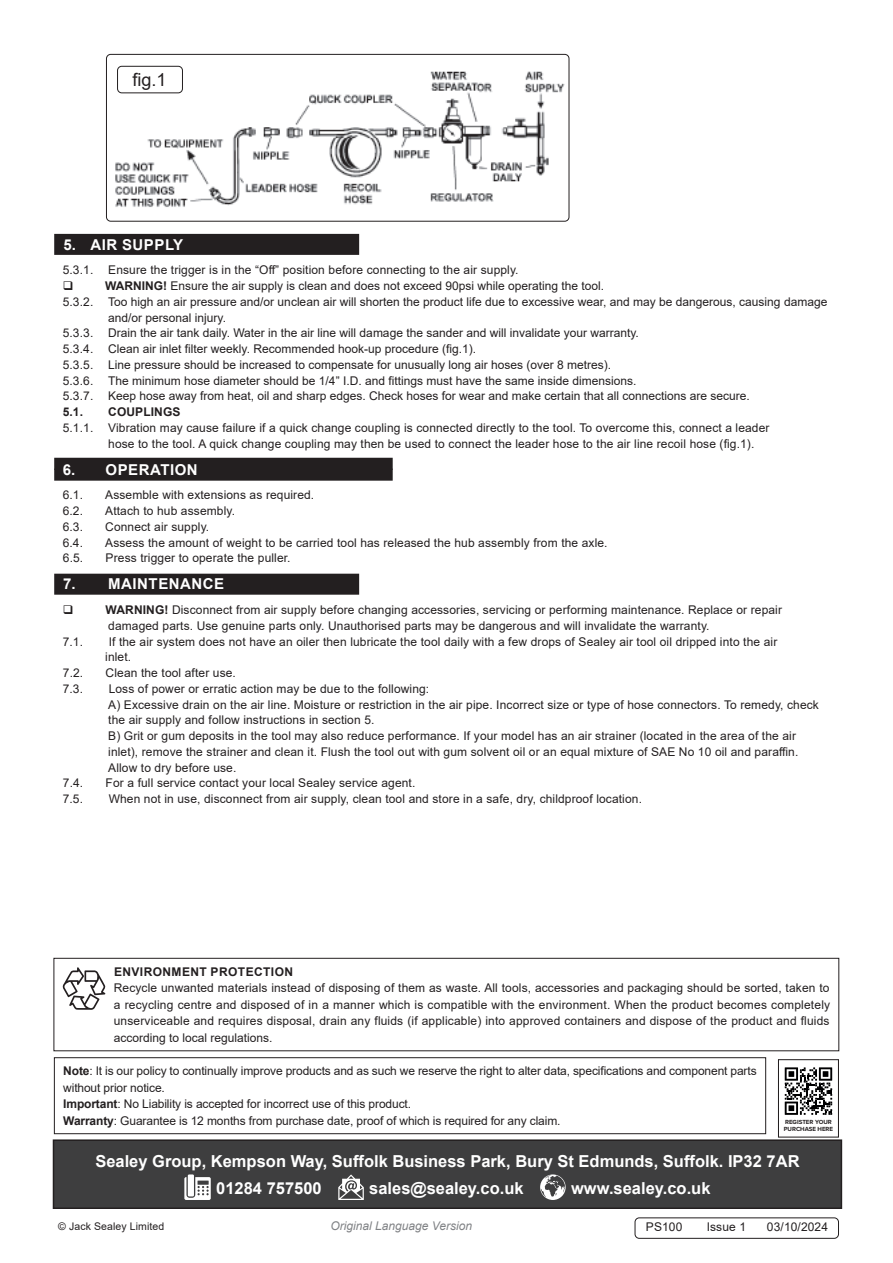
<style>
.page{position:relative;width:893px;height:1263px;background:#fff}
.page>*{position:absolute;margin:0;border:0;box-sizing:border-box;transform-origin:0 0}
.t1{font:18px "Arial";color:#231f20}
.Footer_Contact_Information{font:700 16.5px "Arial";color:#fff}
.t2{font:700 15px "Arial";letter-spacing:.035em;color:#fff}
.Enviroment_Protection_Body{font:12px/16.5px "Arial";letter-spacing:.01em;color:#231f20}
.Body{font:12px/15.8px "Arial";letter-spacing:.01em;color:#231f20}
.Important_Notification_Body{font:12px/16.5px "Arial";letter-spacing:-.01em;color:#231f20}
.Enviroment_Protection_Header{font:700 12px "Arial";letter-spacing:.035em;color:#231f20}
.t3{font:italic 12px "Arial";color:#808285}
.Body__Footer{font:12px "Arial";letter-spacing:.01em;color:#231f20}
.Enviroment_Protection_Header-2{font:700 12px "Arial";letter-spacing:.01em;color:#231f20}
.Body__Justified__7pt{font:10.5px "Arial";letter-spacing:.01em;color:#231f20}
.t4{font:700 6.15px/7.2px "Proxima Nova";color:#231f20}
.s1{font-weight:700}
</style>
<div class="page">
<div style="left:53px;top:1140px;width:788px;height:68px;background:#3e3e3f"></div>
<svg style="left:184px;top:1177px;width:27px;height:23px"></svg>
<div style="left:188px;top:1174px;width:6px;height:22px;background:#fff"></div>
<svg style="left:338px;top:1174px;width:26px;height:26px"></svg>
<svg style="left:540px;top:1174px;width:26px;height:26px"></svg>
<div style="left:53px;top:1139px;width:789px;height:70px;border:2px solid #231f20"></div>
<div style="left:54px;top:958px;width:785px;height:93px;border:1px solid #231f20"></div>
<svg style="left:63px;top:967px;width:42px;height:43px"></svg>
<div style="left:54px;top:1057px;width:712px;height:77px;border:1px solid #231f20"></div>
<svg style="left:784px;top:1067px;width:49px;height:48px"></svg>
<svg style="left:785px;top:1067px;width:47px;height:48px"></svg>
<div style="left:778px;top:1059px;width:61px;height:78px;border:1px solid #231f20"></div>
<img style="left:115px;top:65px;width:450px;height:142px">
<div style="left:106px;top:54px;width:463px;height:168px;border:1px solid #231f20;border-radius:4px"></div>
<div style="left:117px;top:66px;width:66px;height:27px;border:1px solid #231f20;border-radius:4px"></div>
<div style="left:54px;top:234px;width:305px;height:21px;background:#231f20"></div>
<div style="left:54px;top:469px;width:339px;height:12px;background:#231f20"></div>
<div style="left:54px;top:458px;width:339px;height:12px;background:#231f20"></div>
<div style="left:54px;top:574px;width:305px;height:21px;background:#231f20"></div>
<div style="left:635px;top:1217px;width:204px;height:22px;border:1px solid #231f20;border-radius:4px"></div>
<p class="t1" style="left:132px;top:67px;width:36px">fig.1</p>
<p class="t2" style="left:63px;top:234px;width:121px">5. AIR SUPPLY</p>
<p class="Enviroment_Protection_Body" style="left:63px;top:262px;width:457px">5.3.1. Ensure the trigger is in the “Off” position before connecting to the air supply.</p>
<p class="Enviroment_Protection_Body" style="left:105px;top:278px;width:500px"><span class="s1">WARNING!</span> Ensure the air supply is clean and does not exceed 90psi while operating the tool.</p>
<p class="Enviroment_Protection_Body" style="left:108px;top:294px;width:721px;line-height:15.8px;text-indent:-45px">5.3.2. Too high an air pressure and/or unclean air will shorten the product life due to excessive wear, and may be dangerous, causing damage and/or personal injury.</p>
<p class="Enviroment_Protection_Body" style="left:63px;top:325px;width:578px">5.3.3. Drain the air tank daily. Water in the air line will damage the sander and will invalidate your warranty.</p>
<p class="Enviroment_Protection_Body" style="left:63px;top:341px;width:415px">5.3.4. Clean air inlet filter weekly. Recommended hook-up procedure (fig.1).</p>
<p class="Enviroment_Protection_Body" style="left:63px;top:356px;width:550px">5.3.5. Line pressure should be increased to compensate for unusually long air hoses (over 8 metres).</p>
<p class="Enviroment_Protection_Body" style="left:63px;top:372px;width:575px">5.3.6. The minimum hose diameter should be 1/4” I.D. and fittings must have the same inside dimensions.</p>
<p class="Enviroment_Protection_Body" style="left:63px;top:388px;width:689px">5.3.7. Keep hose away from heat, oil and sharp edges. Check hoses for wear and make certain that all connections are secure.</p>
<p class="Enviroment_Protection_Header" style="left:63px;top:403px;width:22px">5.1.</p>
<p class="Enviroment_Protection_Header-2" style="left:108px;top:403px;width:74px">COUPLINGS</p>
<p class="Enviroment_Protection_Body" style="left:108px;top:420px;width:663px;line-height:15.8px;text-indent:-45px">5.1.1. Vibration may cause failure if a quick change coupling is connected directly to the tool. To overcome this, connect a leader hose to the tool. A quick change coupling may then be used to connect the leader hose to the air line recoil hose (fig.1).</p>
<p class="t2" style="left:63px;top:459px;width:136px">6. OPERATION</p>
<p class="Enviroment_Protection_Body" style="left:63px;top:487px;width:22px">6.1.</p>
<p class="Enviroment_Protection_Body" style="left:105px;top:487px;width:211px">Assemble with extensions as required.</p>
<p class="Enviroment_Protection_Body" style="left:63px;top:503px;width:22px">6.2.</p>
<p class="Enviroment_Protection_Body" style="left:105px;top:503px;width:131px">Attach to hub assembly.</p>
<p class="Enviroment_Protection_Body" style="left:63px;top:518px;width:22px">6.3.</p>
<p class="Enviroment_Protection_Body" style="left:105px;top:518px;width:105px">Connect air supply.</p>
<p class="Enviroment_Protection_Body" style="left:63px;top:534px;width:22px">6.4.</p>
<p class="Enviroment_Protection_Body" style="left:105px;top:534px;width:504px">Assess the amount of weight to be carried tool has released the hub assembly from the axle.</p>
<p class="Enviroment_Protection_Body" style="left:63px;top:550px;width:22px">6.5.</p>
<p class="Enviroment_Protection_Body" style="left:105px;top:550px;width:187px">Press trigger to operate the puller.</p>
<p class="t2" style="left:63px;top:574px;width:163px">7. MAINTENANCE</p>
<p class="Enviroment_Protection_Body" style="left:105px;top:602px;width:678px"><span class="s1">WARNING!</span> Disconnect from air supply before changing accessories, servicing or performing maintenance. Replace or repair</p>
<p class="Body" style="left:108px;top:618px;width:603px">damaged parts. Use genuine parts only. Unauthorised parts may be dangerous and will invalidate the warranty.</p>
<p class="Enviroment_Protection_Body" style="left:63px;top:633px;width:22px">7.1.</p>
<p class="Enviroment_Protection_Body" style="left:105px;top:633px;width:674px;line-height:15.8px">If the air system does not have an oiler then lubricate the tool daily with a few drops of Sealey air tool oil dripped into the air inlet.</p>
<p class="Enviroment_Protection_Body" style="left:63px;top:665px;width:22px">7.2.</p>
<p class="Enviroment_Protection_Body" style="left:105px;top:665px;width:132px">Clean the tool after use.</p>
<p class="Enviroment_Protection_Body" style="left:63px;top:680px;width:22px">7.3.</p>
<p class="Enviroment_Protection_Body" style="left:109px;top:680px;width:322px">Loss of power or erratic action may be due to the following:</p>
<p class="Body" style="left:108px;top:696px;width:712px">A) Excessive drain on the air line. Moisture or restriction in the air pipe. Incorrect size or type of hose connectors. To remedy, check the air supply and follow instructions in section 5.</p>
<p class="Body" style="left:108px;top:728px;width:689px">B) Grit or gum deposits in the tool may also reduce performance. If your model has an air strainer (located in the area of the air</p>
<p class="Body" style="left:108px;top:744px;width:692px">inlet), remove the strainer and clean it. Flush the tool out with gum solvent oil or an equal mixture of SAE No 10 oil and paraffin.</p>
<p class="Body" style="left:108px;top:759px;width:130px">Allow to dry before use.</p>
<p class="Enviroment_Protection_Body" style="left:63px;top:775px;width:22px">7.4.</p>
<p class="Enviroment_Protection_Body" style="left:105px;top:775px;width:311px">For a full service contact your local Sealey service agent.</p>
<p class="Enviroment_Protection_Body" style="left:63px;top:791px;width:22px">7.5.</p>
<p class="Enviroment_Protection_Body" style="left:109px;top:791px;width:535px">When not in use, disconnect from air supply, clean tool and store in a safe, dry, childproof location.</p>
<p class="Enviroment_Protection_Header" style="left:114px;top:963px;width:181px">ENVIRONMENT PROTECTION</p>
<p class="Enviroment_Protection_Body" style="left:114px;top:980px;width:718px;text-align:justify">Recycle unwanted materials instead of disposing of them as waste. All tools, accessories and packaging should be sorted, taken to a recycling centre and disposed of in a manner which is compatible with the environment. When the product becomes completely unserviceable and requires disposal, drain any fluids (if applicable) into approved containers and dispose of the product and fluids according to local regulations.</p>
<p class="Important_Notification_Body" style="left:63px;top:1063px;width:695px"><span class="s1">Note</span>: It is our policy to continually improve products and as such we reserve the right to alter data, specifications and component parts without prior notice.</p>
<p class="Important_Notification_Body" style="left:63px;top:1096px;width:349px"><span class="s1">Important</span>: No Liability is accepted for incorrect use of this product.</p>
<p class="Important_Notification_Body" style="left:63px;top:1112px;width:499px"><span class="s1">Warranty</span>: Guarantee is 12 months from purchase date, proof of which is required for any claim.</p>
<p class="t4" style="left:784px;top:1118px;width:51px">REGISTER YOUR<br>PURCHASE HERE</p>
<p class="Footer_Contact_Information" style="left:95px;top:1149px;width:706px">Sealey Group, Kempson Way, Suffolk Business Park, Bury St Edmunds, Suffolk. IP32 7AR</p>
<p class="Footer_Contact_Information" style="left:216px;top:1176px;width:107px">01284 757500</p>
<p class="Footer_Contact_Information" style="left:369px;top:1176px;width:156px">sales@sealey.co.uk</p>
<p class="Footer_Contact_Information" style="left:571px;top:1176px;width:141px">www.sealey.co.uk</p>
<p class="Body__Justified__7pt" style="left:58px;top:1219px;width:108px">© Jack Sealey Limited</p>
<p class="t3" style="left:330px;top:1218px;width:143px">Original Language Version</p>
<p class="Body__Footer" style="left:646px;top:1219px;width:38px">PS100</p>
<p class="Body__Footer" style="left:707px;top:1219px;width:41px">Issue 1</p>
<p class="Body__Footer" style="left:767px;top:1219px;width:63px">03/10/2024</p>
</div>
